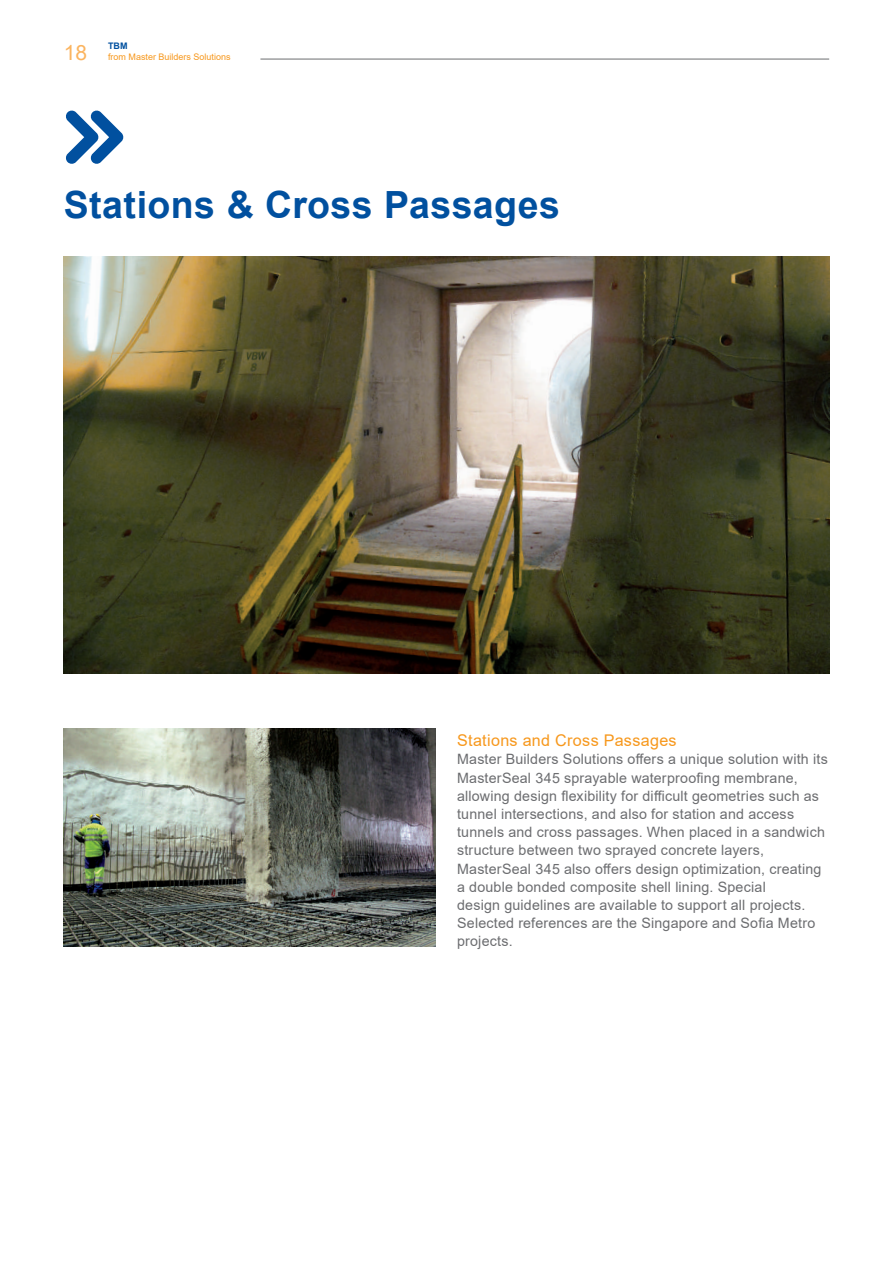
<style>
.page{position:relative;width:893px;height:1263px;background:#fff}
.page>*{position:absolute;margin:0;border:0;box-sizing:border-box;transform-origin:0 0}
.t1{font:700 37.5px "Arial";letter-spacing:.01em;color:#01509f}
.t2{font:21px "Arial";color:#fbb45f}
.t3{font:16.2px "Arial";letter-spacing:.02em;color:#f7981d}
.t4{font:14.25px/18.1px "Arial";letter-spacing:.015em;color:#6c6d70}
.t5{font:9px "Arial";color:#f7981d}
.t6{font:700 9px "Arial";color:#01509f}
</style>
<div class="page">
<img style="left:64px;top:257px;width:765px;height:416px">
<img style="left:64px;top:728px;width:372px;height:218px">
<hr style="left:260px;top:59px;width:569px;height:1px;background:#6c6d70">
<svg style="left:66px;top:110px;width:58px;height:54px"></svg>
<h2 class="t2" style="left:64px;top:38px;width:25px">18</h2>
<p class="t6" style="left:108px;top:39px;width:21px">TBM</p>
<p class="t5" style="left:108px;top:50px;width:124px">from Master Builders Solutions</p>
<h1 class="t1" style="left:64px;top:178px;width:498px">Stations &amp; Cross Passages</h1>
<p class="t3" style="left:457px;top:729px;width:221px">Stations and Cross Passages</p>
<p class="t4" style="left:457px;top:750px;width:372px">Master Builders Solutions offers a unique solution with its MasterSeal 345 sprayable waterproofing membrane, allowing design flexibility for difficult geometries such as tunnel intersections, and also for station and access tunnels and cross passages. When placed in a sandwich structure between two sprayed concrete layers, MasterSeal 345 also offers design optimization, creating a double bonded composite shell lining. Special<br>design guidelines are available to support all projects.<br>Selected references are the Singapore and Sofia Metro projects.</p>
</div>
